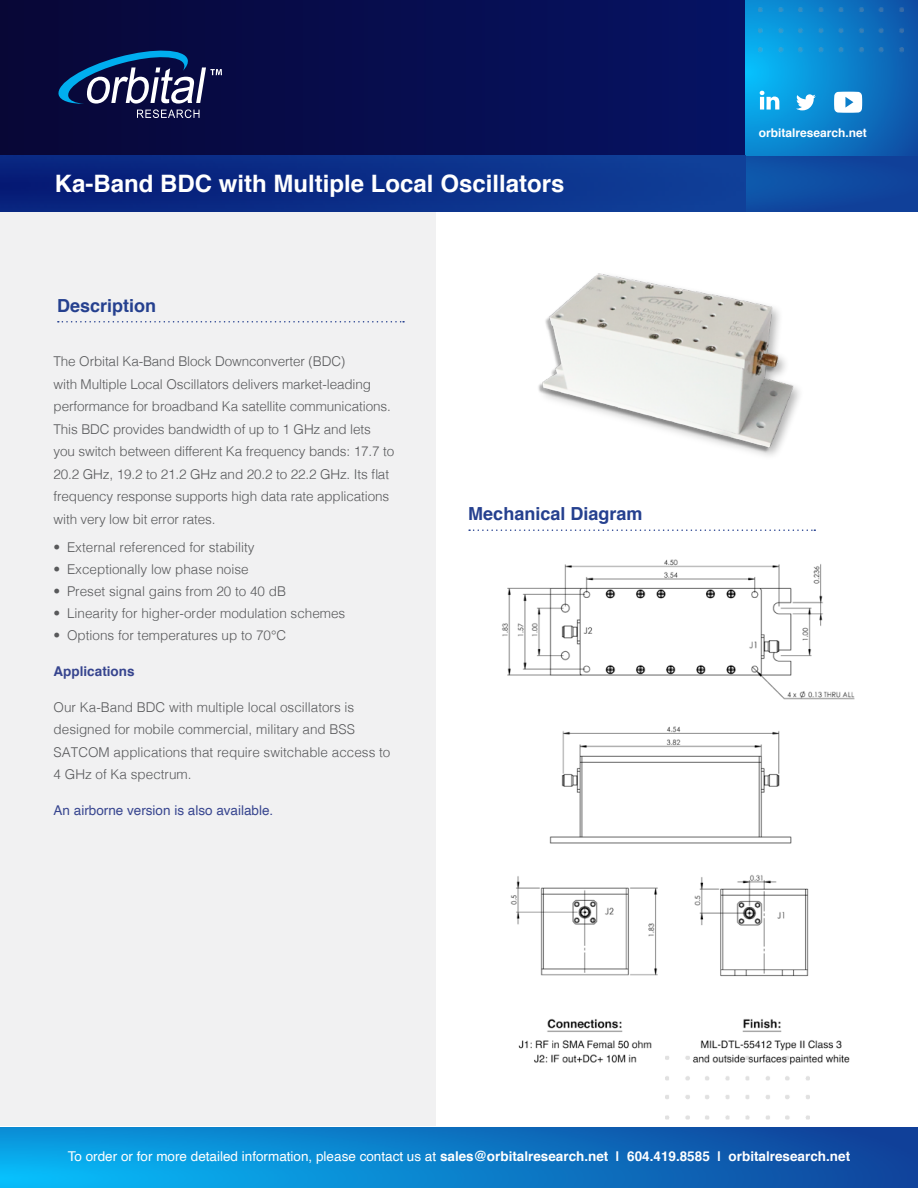
<style>
.page{position:relative;width:918px;height:1188px;background:#fff}
.page>*{position:absolute;margin:0;border:0;box-sizing:border-box;transform-origin:0 0}
.t1{font:700 24px "Helvetica";color:#fff}
.t2{font:700 18px "Helvetica";color:#25408f}
.t3{font:300 13.5px/22.5px "Helvetica";letter-spacing:-.01em;color:#58595b}
.t4{font:700 13.5px "Helvetica";color:#fff}
.t5{font:13.5px "Helvetica";color:#37458f}
.t6{font:700 13.5px "Helvetica";color:#37458f}
.t7{font:700 12px "Helvetica";color:#fff}
.s1{font-weight:400}
</style>
<div class="page">
<img style="left:0;top:0;width:918px;height:212px">
<svg style="left:57px;top:50px;width:165px;height:68px;background:#2b3d6c"></svg>
<img style="left:746px;top:0;width:172px;height:156px">
<img style="left:759px;top:0;width:145px;height:68px">
<img style="left:0;top:156px;width:746px;height:56px">
<svg style="left:760px;top:91px;width:19px;height:19px"></svg>
<svg style="left:796px;top:94px;width:20px;height:16px"></svg>
<svg style="left:834px;top:92px;width:28px;height:21px"></svg>
<img style="left:435px;top:537px;width:420px;height:572px">
<div style="left:0;top:212px;width:435px;height:913px;background:#f1f1f2"></div>
<svg style="left:58px;top:321px;width:346px;height:2px"></svg>
<img style="left:538px;top:273px;width:262px;height:183px">
<svg style="left:469px;top:529px;width:346px;height:2px"></svg>
<img style="left:665px;top:1049px;width:145px;height:79px">
<img style="left:0;top:1128px;width:918px;height:60px">
<h1 class="t1" style="left:55px;top:164px;width:511px">Ka-Band BDC with Multiple Local Oscillators</h1>
<h2 class="t2" style="left:57px;top:291px;width:101px">Description</h2>
<p class="t3" style="left:54px;top:349px;width:342px">The Orbital Ka-Band Block Downconverter (BDC)<br>with Multiple Local Oscillators delivers market-leading performance for broadband Ka satellite communications.<br>This BDC provides bandwidth of up to 1 GHz and lets you switch between different Ka frequency bands: 17.7 to 20.2 GHz, 19.2 to 21.2 GHz and 20.2 to 22.2 GHz. Its flat frequency response supports high data rate applications with very low bit error rates.</p>
<p class="t3" style="left:54px;top:535px;width:203px">• External referenced for stability</p>
<p class="t3" style="left:54px;top:557px;width:197px">• Exceptionally low phase noise</p>
<p class="t3" style="left:54px;top:579px;width:234px">• Preset signal gains from 20 to 40 dB</p>
<p class="t3" style="left:54px;top:601px;width:293px">• Linearity for higher-order modulation schemes</p>
<p class="t3" style="left:54px;top:623px;width:234px">• Options for temperatures up to 70°C</p>
<p class="t6" style="left:54px;top:660px;width:83px">Applications</p>
<p class="t3" style="left:54px;top:695px;width:338px">Our Ka-Band BDC with multiple local oscillators is designed for mobile commercial, military and BSS SATCOM applications that require switchable access to 4 GHz of Ka spectrum.</p>
<p class="t5" style="left:54px;top:800px;width:221px">An airborne version is also available.</p>
<h2 class="t2" style="left:468px;top:499px;width:176px">Mechanical Diagram</h2>
<p class="t7" style="left:759px;top:123px;width:110px">orbitalresearch.net</p>
<p class="t4" style="left:68px;top:1146px;width:784px"><span class="s1">To order or for more detailed information, please contact us at</span> sales@orbitalresearch.net | 604.419.8585 | orbitalresearch.net</p>
</div>
